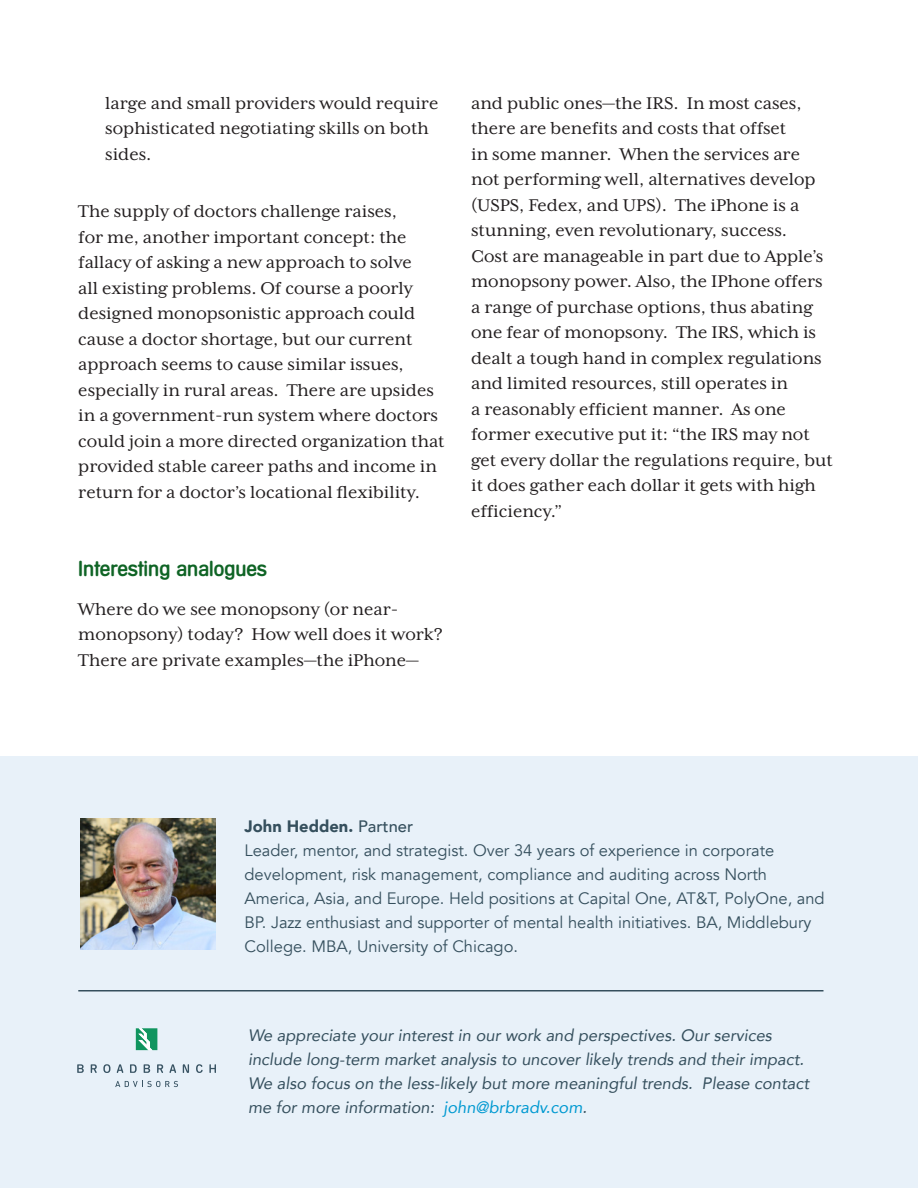
<style>
.page{position:relative;width:918px;height:1188px;background:#fff}
.page>*{position:absolute;margin:0;border:0;box-sizing:border-box;transform-origin:0 0}
.t1{font:500 21px "Mercedes";color:#0f6425}
.t2{font:19.5px/25.5px "Mrs Eaves XL Serif OT";color:#231f20}
.t3{font:16.5px/24px "Avenir";color:#354f5d}
.t4{font:italic 16.5px/24px "Avenir";color:#354f5d}
.t5{font:900 16.5px "Avenir";color:#354f5d}
.s1{font-weight:500}
.s2{color:#0099d1}
</style>
<div class="page">
<div style="left:1px;top:757px;width:916px;height:430px;background:#e8f1f9"></div>
<div style="left:0;top:756px;width:918px;height:432px;border:2px solid #e8f1f9"></div>
<img style="left:80px;top:819px;width:136px;height:131px">
<hr style="left:78px;top:990px;width:745px;height:2px;background:#354f5d">
<svg style="left:136px;top:1028px;width:21px;height:22px"></svg>
<svg style="left:77px;top:1064px;width:7px;height:9px"></svg>
<svg style="left:91px;top:1064px;width:6px;height:9px"></svg>
<svg style="left:103px;top:1064px;width:7px;height:9px"></svg>
<svg style="left:117px;top:1064px;width:6px;height:9px"></svg>
<svg style="left:130px;top:1064px;width:7px;height:9px"></svg>
<svg style="left:144px;top:1064px;width:6px;height:9px"></svg>
<svg style="left:157px;top:1064px;width:6px;height:9px"></svg>
<svg style="left:170px;top:1064px;width:6px;height:9px"></svg>
<svg style="left:183px;top:1064px;width:6px;height:9px"></svg>
<svg style="left:196px;top:1064px;width:7px;height:9px"></svg>
<svg style="left:209px;top:1064px;width:7px;height:9px"></svg>
<svg style="left:115px;top:1081px;width:63px;height:6px"></svg>
<p class="t2" style="left:105px;top:90px;width:335px">large and small providers would require sophisticated negotiating skills on both sides.</p>
<p class="t2" style="left:78px;top:199px;width:368px">The supply of doctors challenge raises,<br>for me, another important concept: the fallacy of asking a new approach to solve<br>all existing problems. Of course a poorly designed monopsonistic approach could cause a doctor shortage, but our current approach seems to cause similar issues, especially in rural areas. There are upsides in a government-run system where doctors could join a more directed organization that provided stable career paths and income in return for a doctor’s locational flexibility.</p>
<p class="t1" style="left:78px;top:557px;width:191px">Interesting analogues</p>
<p class="t2" style="left:78px;top:596px;width:366px">Where do we see monopsony (or near&shy;monopsony) today? How well does it work?<br>There are private examples—the iPhone—</p>
<p class="t2" style="left:471px;top:90px;width:363px">and public ones—the IRS. In most cases, there are benefits and costs that offset<br>in some manner. When the services are not performing well, alternatives develop (USPS, Fedex, and UPS). The iPhone is a stunning, even revolutionary, success.<br>Cost are manageable in part due to Apple’s monopsony power. Also, the IPhone offers a range of purchase options, thus abating one fear of monopsony. The IRS, which is dealt a tough hand in complex regulations and limited resources, still operates in<br>a reasonably efficient manner. As one former executive put it: “the IRS may not get every dollar the regulations require, but it does gather each dollar it gets with high efficiency.”</p>
<p class="t5" style="left:245px;top:812px;width:170px">John Hedden. <span class="s1">Partner</span></p>
<p class="t3" style="left:245px;top:839px;width:582px">Leader, mentor, and strategist. Over 34 years of experience in corporate development, risk management, compliance and auditing across North America, Asia, and Europe. Held positions at Capital One, AT&amp;T, PolyOne, and BP. Jazz enthusiast and supporter of mental health initiatives. BA, Middlebury College. MBA, University of Chicago.</p>
<p class="t4" style="left:248px;top:1023px;width:563px">We appreciate your interest in our work and perspectives. Our services include long-term market analysis to uncover likely trends and their impact.<br>We also focus on the less-likely but more meaningful trends. Please contact me for more information: <span class="s2">john@brbradv.com</span>.</p>
</div>
